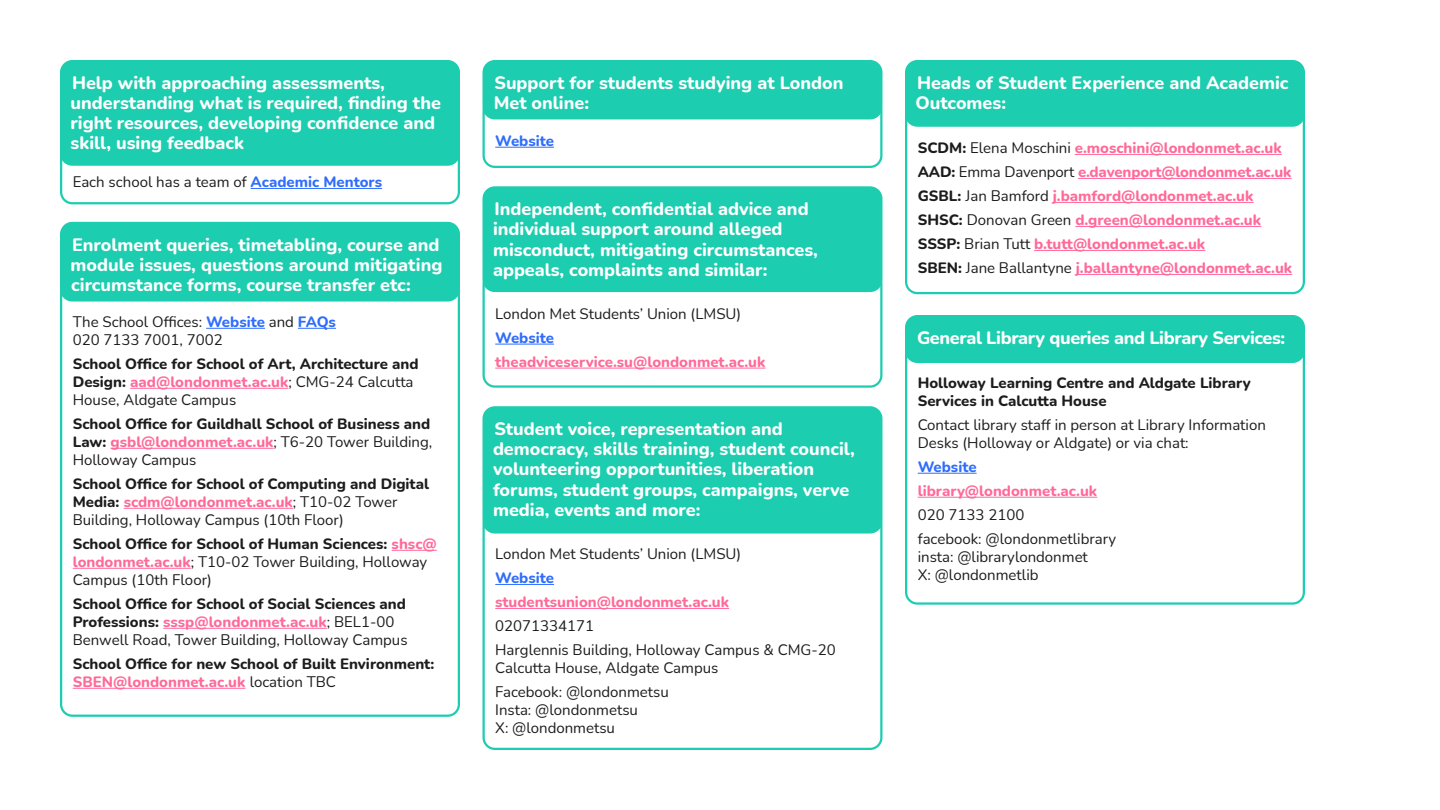
<style>
.page{position:relative;width:1440px;height:810px;background:#fff}
.page>*{position:absolute;margin:0;border:0;box-sizing:border-box;transform-origin:0 0}
.t1{font:800 18px/20.2px "Nunito";color:#fff}
.t2{font:800 18px "Nunito";letter-spacing:-.02em;color:#fff}
.t3{font:800 15px/18px "Nunito";color:#1c1c1d}
.t4{font:15px/18px "Nunito";color:#1c1c1d}
.t5{font:800 15px/24px "Nunito";color:#ff6999}
.t6{font:800 15px "Nunito";color:#2f6dfd}
.s1{font-weight:800;color:#2f6dfd}
.s2{color:#ff6999}
.s3{font-weight:400}
.s4{font-weight:800}
.s5{font-weight:800;color:#ff6999}
.s6{color:#1c1c1d}
.s7{font-weight:400;color:#1c1c1d}
</style>
<div class="page">
<hr style="left:206px;top:328px;width:59px;height:1px;background:#2f6dfd">
<hr style="left:298px;top:328px;width:38px;height:1px;background:#2f6dfd">
<hr style="left:130px;top:388px;width:158px;height:1px;background:#ff6999">
<hr style="left:111px;top:448px;width:163px;height:1px;background:#ff6999">
<hr style="left:124px;top:508px;width:169px;height:1px;background:#ff6999">
<hr style="left:392px;top:550px;width:45px;height:1px;background:#ff6999">
<hr style="left:73px;top:568px;width:118px;height:1px;background:#ff6999">
<hr style="left:163px;top:628px;width:164px;height:1px;background:#ff6999">
<hr style="left:73px;top:688px;width:173px;height:1px;background:#ff6999">
<div style="left:60px;top:281px;width:400px;height:436px;border:2px solid #1dcdb0;border-radius:11px"></div>
<hr style="left:495px;top:344px;width:59px;height:1px;background:#2f6dfd">
<hr style="left:495px;top:368px;width:271px;height:1px;background:#ff6999">
<div style="left:482px;top:272px;width:400px;height:116px;border:2px solid #1dcdb0;border-radius:11px"></div>
<hr style="left:495px;top:584px;width:59px;height:1px;background:#2f6dfd">
<hr style="left:495px;top:608px;width:234px;height:1px;background:#ff6999">
<div style="left:482px;top:513px;width:400px;height:237px;border:2px solid #1dcdb0;border-radius:11px"></div>
<hr style="left:1075px;top:154px;width:207px;height:1px;background:#ff6999">
<hr style="left:1078px;top:178px;width:213px;height:1px;background:#ff6999">
<hr style="left:1053px;top:202px;width:201px;height:1px;background:#ff6999">
<hr style="left:1075px;top:226px;width:186px;height:1px;background:#ff6999">
<hr style="left:1034px;top:250px;width:171px;height:1px;background:#ff6999">
<hr style="left:1076px;top:274px;width:216px;height:1px;background:#ff6999">
<div style="left:905px;top:106px;width:400px;height:188px;border:2px solid #1dcdb0;border-radius:11px"></div>
<div style="left:61px;top:223px;width:398px;height:77px;background:#1dcdb0;border-radius:11px"></div>
<div style="left:60px;top:222px;width:400px;height:80px;border:2px solid #1dcdb0;border-radius:11px"></div>
<div style="left:484px;top:187px;width:397px;height:104px;background:#1dcdb0;border-radius:11px"></div>
<div style="left:482px;top:186px;width:400px;height:106px;border:2px solid #1dcdb0;border-radius:11px"></div>
<div style="left:484px;top:407px;width:397px;height:125px;background:#1dcdb0;border-radius:11px"></div>
<div style="left:482px;top:406px;width:400px;height:128px;border:2px solid #1dcdb0;border-radius:11px"></div>
<div style="left:906px;top:61px;width:398px;height:65px;background:#1dcdb0;border-radius:11px"></div>
<div style="left:905px;top:60px;width:400px;height:67px;border:2px solid #1dcdb0;border-radius:11px"></div>
<hr style="left:495px;top:147px;width:59px;height:1px;background:#2f6dfd">
<div style="left:482px;top:99px;width:400px;height:69px;border:2px solid #1dcdb0;border-radius:11px"></div>
<div style="left:484px;top:61px;width:397px;height:57px;background:#1dcdb0;border-radius:11px"></div>
<div style="left:482px;top:60px;width:400px;height:59px;border:2px solid #1dcdb0;border-radius:11px"></div>
<hr style="left:918px;top:473px;width:59px;height:1px;background:#2f6dfd">
<hr style="left:918px;top:497px;width:179px;height:1px;background:#ff6999">
<div style="left:905px;top:341px;width:400px;height:264px;border:2px solid #1dcdb0;border-radius:11px"></div>
<div style="left:906px;top:316px;width:398px;height:46px;background:#1dcdb0;border-radius:11px"></div>
<div style="left:905px;top:315px;width:400px;height:48px;border:2px solid #1dcdb0;border-radius:11px"></div>
<hr style="left:251px;top:188px;width:131px;height:1px;background:#2f6dfd">
<div style="left:60px;top:141px;width:400px;height:63px;border:2px solid #1dcdb0;border-radius:11px"></div>
<div style="left:61px;top:61px;width:398px;height:104px;background:#1dcdb0;border-radius:11px"></div>
<div style="left:60px;top:60px;width:400px;height:106px;border:2px solid #1dcdb0;border-radius:11px"></div>
<p class="t1" style="left:71px;top:72px;width:372px">Help with approaching assessments, understanding what is required, finding the right resources, developing confidence and skill, using feedback</p>
<p class="t4" style="left:73px;top:172px;width:311px">Each school has a team of <span class="s1">Academic Mentors</span></p>
<p class="t1" style="left:71px;top:233px;width:373px">Enrolment queries, timetabling, course and module issues, questions around mitigating circumstance forms, course transfer etc:</p>
<p class="t4" style="left:73px;top:312px;width:265px">The School Offices: <span class="s1">Website</span> and <span class="s1">FAQs<br></span>020 7133 7001, 7002</p>
<p class="t3" style="left:73px;top:354px;width:347px">School Office for School of Art, Architecture and<br>Design: <span class="s2">aad@londonmet.ac.uk</span><span class="s3">; CMG-24 Calcutta<br>House, Aldgate Campus</span></p>
<p class="t3" style="left:73px;top:414px;width:361px">School Office for Guildhall School of Business and<br>Law: <span class="s2">gsbl@londonmet.ac.uk</span><span class="s3">; T6-20 Tower Building,<br>Holloway Campus</span></p>
<p class="t3" style="left:73px;top:474px;width:358px">School Office for School of Computing and Digital<br>Media: <span class="s2">scdm@londonmet.ac.uk</span><span class="s3">; T10-02 Tower<br>Building, Holloway Campus (10th Floor)</span></p>
<p class="t4" style="left:73px;top:534px;width:366px"><span class="s4">School Office for School of Human Sciences:</span> <span class="s5">shsc@ londonmet.ac.uk</span>; T10-02 Tower Building, Holloway<br>Campus (10th Floor)</p>
<p class="t3" style="left:73px;top:594px;width:336px">School Office for School of Social Sciences and<br>Professions: <span class="s2">sssp@londonmet.ac.uk</span><span class="s3">; BEL1-00<br>Benwell Road, Tower Building, Holloway Campus</span></p>
<p class="t3" style="left:73px;top:654px;width:363px">School Office for new School of Built Environment:<br><span class="s2">SBEN@londonmet.ac.uk</span> <span class="s3">location TBC</span></p>
<p class="t1" style="left:494px;top:72px;width:351px">Support for students studying at London<br>Met online:</p>
<p class="t6" style="left:495px;top:130px;width:60px">Website</p>
<p class="t1" style="left:493px;top:198px;width:326px">Independent, confidential advice and individual support around alleged misconduct, mitigating circumstances, appeals, complaints and similar:</p>
<p class="t4" style="left:495px;top:304px;width:248px">London Met Students’ Union (LMSU)</p>
<p class="t6" style="left:495px;top:327px;width:60px">Website</p>
<p class="t5" style="left:495px;top:349px;width:272px">theadviceservice.su@londonmet.ac.uk</p>
<p class="t1" style="left:493px;top:418px;width:363px">Student voice, representation and democracy, skills training, student council, volunteering opportunities, liberation forums, student groups, campaigns, verve media, events and more:</p>
<p class="t4" style="left:495px;top:544px;width:248px">London Met Students’ Union (LMSU)</p>
<p class="t6" style="left:495px;top:567px;width:60px">Website</p>
<p class="t5" style="left:495px;top:589px;width:235px">studentsunion@londonmet.ac.uk</p>
<p class="t4" style="left:495px;top:613px;width:342px;line-height:24px">02071334171<br>Harglennis Building, Holloway Campus &amp; CMG-20</p>
<p class="t4" style="left:495px;top:655px;width:225px;line-height:24px">Calcutta House, Aldgate Campus<br>Facebook: @londonmetsu</p>
<p class="t4" style="left:495px;top:700px;width:144px">Insta: @londonmetsu<br>X: @londonmetsu</p>
<p class="t1" style="left:916px;top:72px;width:374px">Heads of Student Experience and Academic<br>Outcomes:</p>
<p class="t5" style="left:918px;top:135px;width:376px"><span class="s6">SCDM:</span> <span class="s7">Elena Moschini</span> e.moschini@londonmet.ac.uk <span class="s6">AAD:</span> <span class="s7">Emma Davenport</span> e.davenport@londonmet.ac.uk <span class="s6">GSBL:</span> <span class="s7">Jan Bamford</span> j.bamford@londonmet.ac.uk <span class="s6">SHSC:</span> <span class="s7">Donovan Green</span> d.green@londonmet.ac.uk <span class="s6">SSSP:</span> <span class="s7">Brian Tutt</span> b.tutt@londonmet.ac.uk<br><span class="s6">SBEN:</span> <span class="s7">Jane Ballantyne</span> j.ballantyne@londonmet.ac.uk</p>
<p class="t2" style="left:917px;top:325px;width:370px">General Library queries and Library Services:</p>
<p class="t3" style="left:918px;top:373px;width:335px">Holloway Learning Centre and Aldgate Library<br>Services in Calcutta House</p>
<p class="t4" style="left:918px;top:415px;width:350px">Contact library staff in person at Library Information<br>Desks (Holloway or Aldgate) or via chat:</p>
<p class="t6" style="left:918px;top:456px;width:60px">Website</p>
<p class="t5" style="left:918px;top:478px;width:181px">library@londonmet.ac.uk</p>
<p class="t4" style="left:918px;top:502px;width:200px;line-height:24px">020 7133 2100<br>facebook: @londonmetlibrary</p>
<p class="t4" style="left:918px;top:547px;width:172px">insta: @librarylondonmet<br>X: @londonmetlib</p>
</div>
